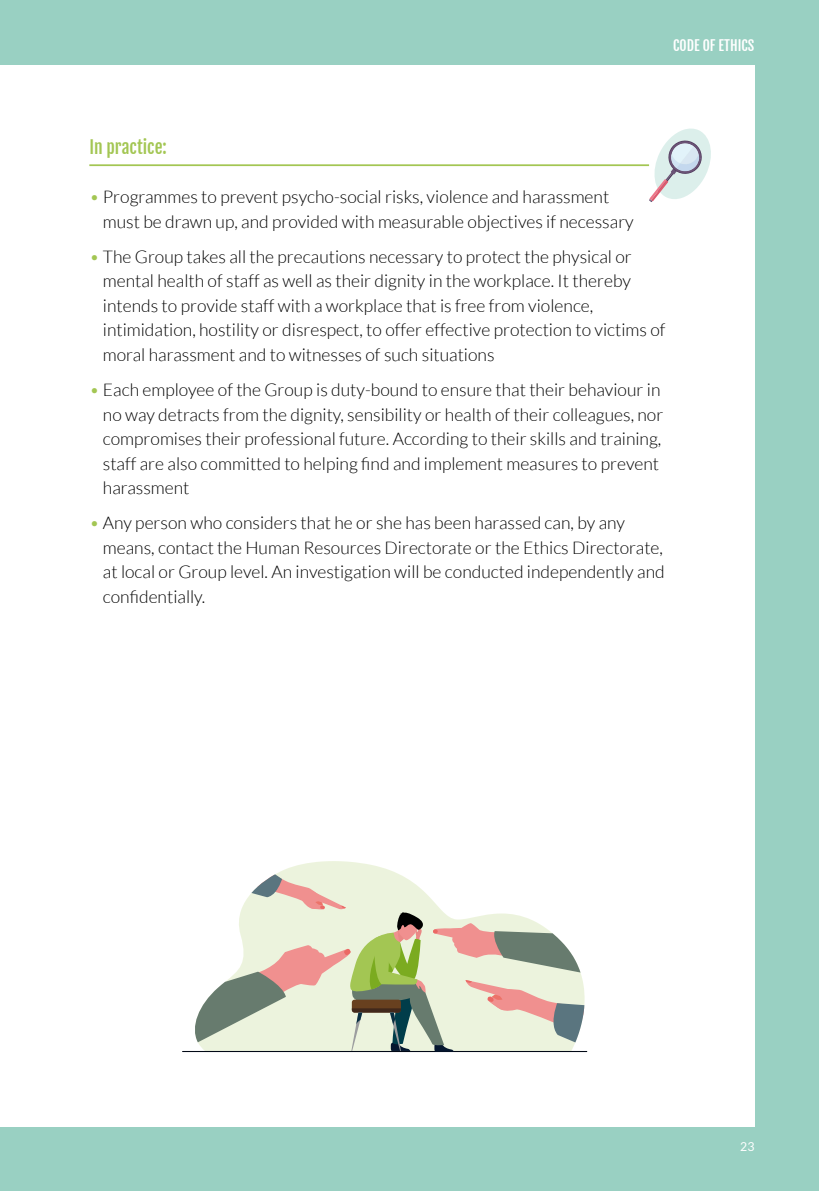
<style>
.page{position:relative;width:819px;height:1191px;background:#99d0c2}
.page>*{position:absolute;margin:0;border:0;box-sizing:border-box;transform-origin:0 0}
.t1{font:300 17.5px/24.5px "Lato";color:#000}
.t2{font:17.5px "Fjalla One";color:#a3c653}
.t3{font:14px "Fjalla One";color:#fff}
.t4{font:12.25px "Lato";color:#fff}
.s1{color:#a3c653}
</style>
<div class="page">
<div style="left:0;top:64px;width:754px;height:1062px;background:#fff"></div>
<hr style="left:89px;top:164px;width:560px;height:2px;background:#a3c653">
<svg style="left:276px;top:861px;width:122px;height:13px;fill:#ecf3dd"></svg>
<hr style="left:182px;top:1051px;width:405px;height:1px;background:#020916">
<svg style="left:195px;top:874px;width:389px;height:177px"></svg>
<svg style="left:649px;top:128px;width:62px;height:74px"></svg>
<p class="t3" style="left:673px;top:37px;width:83px">CODE OF ETHICS</p>
<p class="t2" style="left:89px;top:137px;width:79px">In practice:</p>
<p class="t1" style="left:103px;top:186px;width:532px;text-indent:-14px"><span class="s1">•</span> Programmes to prevent psycho-social risks, violence and harassment must be drawn up, and provided with measurable objectives if necessary</p>
<p class="t1" style="left:103px;top:246px;width:564px;text-indent:-14px"><span class="s1">•</span> The Group takes all the precautions necessary to protect the physical or mental health of staff as well as their dignity in the workplace. It thereby intends to provide staff with a workplace that is free from violence, intimidation, hostility or disrespect, to offer effective protection to victims of moral harassment and to witnesses of such situations</p>
<p class="t1" style="left:103px;top:377px;width:562px;text-indent:-14px"><span class="s1">•</span> Each employee of the Group is duty-bound to ensure that their behaviour in no way detracts from the dignity, sensibility or health of their colleagues, nor compromises their professional future. According to their skills and training, staff are also committed to helping find and implement measures to prevent harassment</p>
<p class="t1" style="left:103px;top:510px;width:563px;text-indent:-14px"><span class="s1">•</span> Any person who considers that he or she has been harassed can, by any means, contact the Human Resources Directorate or the Ethics Directorate, at local or Group level. An investigation will be conducted independently and confidentially.</p>
<p class="t4" style="left:740px;top:1142px;width:16px">23</p>
</div>
